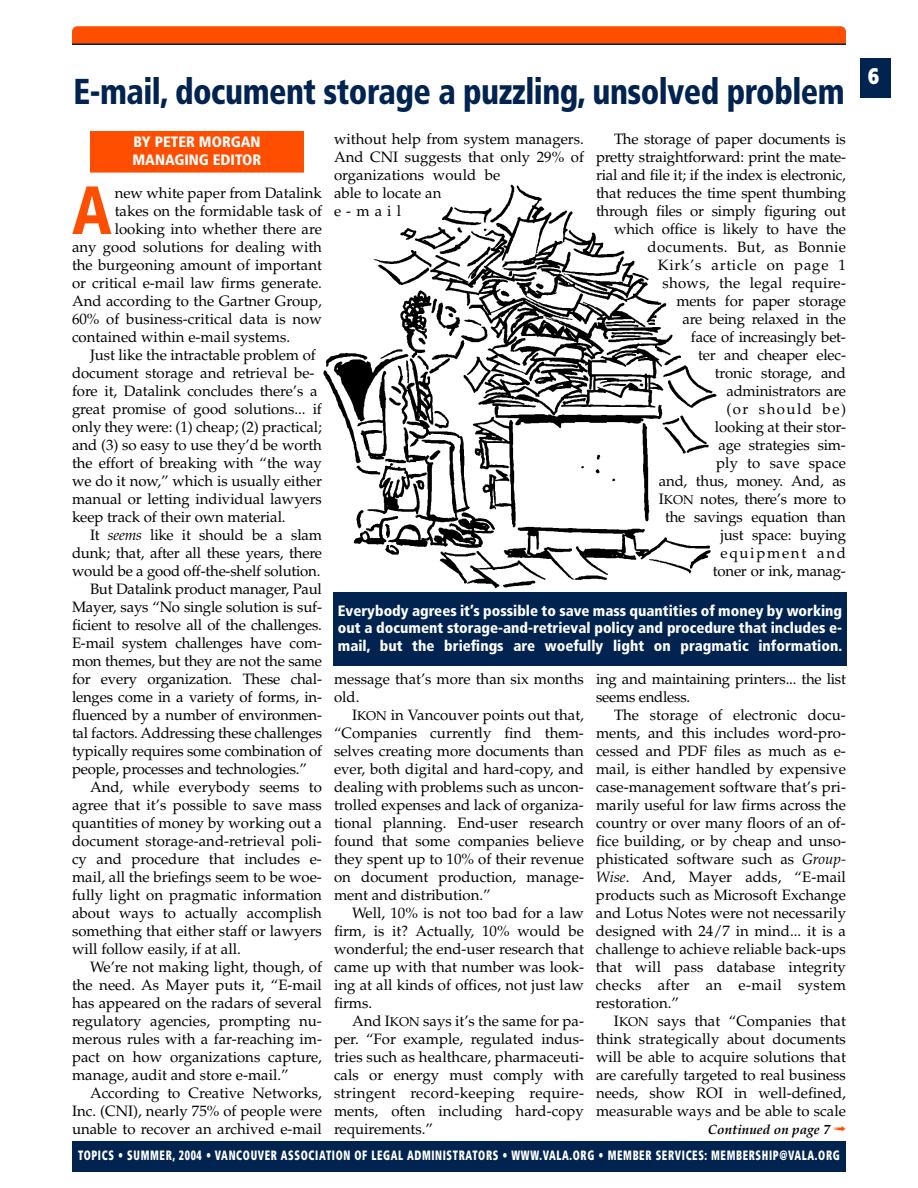
<style>
.page{position:relative;width:918px;height:1188px;background:#fff}
.page>*{position:absolute;margin:0;border:0;box-sizing:border-box;transform-origin:0 0}
.t1{font:900 condensed 68.1px "Frutiger";color:#ff4e00;scale:.9 1}
.t2{font:900 condensed 36px "Frutiger";letter-spacing:-.015em;color:#002350;scale:.9 1}
.t3{font:900 22.5px "Frutiger";color:#fff;scale:.71 1}
.t4{font:15px/18px "Palatino";color:#000;text-align:justify}
.t5{font:900 condensed 15px/17.7px "Frutiger";color:#fff}
.t6{font:900 condensed 13.5px "Frutiger";letter-spacing:.06em;color:#fff;scale:.75 1}
.t7{font:italic 700 13.5px "Palatino";color:#000}
.s1{font-size:12.75px}
.s2{font-style:italic}
.s3{color:#ff4e00}
</style>
<div class="page">
<div style="left:72px;top:26px;width:774px;height:11px;background:#ff4e00;border-radius:5px"></div>
<div style="left:90px;top:131px;width:214px;height:24px;background:#ff4e00"></div>
<div style="left:90px;top:149px;width:214px;height:24px;background:#ff4e00"></div>
<div style="left:72px;top:1142px;width:774px;height:30px;background:#002350"></div>
<div style="left:72px;top:33px;width:774px;height:11px;background:#ff4e00"></div>
<hr style="left:72px;top:44px;width:774px;height:1px;background:#002350">
<div style="left:851px;top:58px;width:40px;height:40px;background:#002350"></div>
<div style="left:72px;top:58px;width:787px;height:73px;background:#fff"></div>
<div style="left:333px;top:592px;width:514px;height:74px;background:#002350"></div>
<img style="left:323px;top:184px;width:394px;height:405px">
<h2 class="t2" style="left:74px;top:77px;width:859px">E-mail, document storage a puzzling, unsolved problem</h2>
<p class="t4" style="left:596px;top:132px;width:252px;text-align:right">The storage of paper documents is pretty straightforward: print the mate&shy;rial and file it; if the index is electronic, that reduces the time spent thumbing through files or simply figuring out which office is likely to have the documents. But, as Bonnie<br>Kirk’s article on page 1<br>shows, the legal require-<br>ments for paper storage<br>are being relaxed in the<br>face of increasingly bet-<br>ter and cheaper elec-<br>tronic storage, and<br>administrators are<br>(or should be)<br>looking at their stor-<br>age strategies sim-<br>ply to save space<br>and, thus, money. And, as<br>I<span class="s1">KON</span> notes, there’s more to<br>the savings equation than<br>just space: buying<br>equipment and<br>toner or ink, manag-</p>
<p class="t4" style="left:334px;top:132px;width:252px;text-align:left">without help from system managers.<br>And CNI suggests that only 29% of organizations would be<br>able to locate an<br>e-mail</p>
<p class="t5" style="left:133px;top:135px;width:130px">BY PETER MORGAN<br>MANAGING EDITOR</p>
<h1 class="t1" style="left:72px;top:183px;width:46px">A</h1>
<p class="t4" style="left:115px;top:186px;width:209px">new white paper from Datalink</p>
<p class="t4" style="left:115px;top:204px;width:209px">takes on the formidable task of</p>
<p class="t4" style="left:115px;top:222px;width:209px">looking into whether there are</p>
<p class="t4" style="left:72px;top:240px;width:252px">any good solutions for dealing with</p>
<p class="t4" style="left:72px;top:258px;width:251px">the burgeoning amount of important</p>
<p class="t4" style="left:72px;top:276px;width:251px">or critical e-mail law firms generate.</p>
<p class="t4" style="left:72px;top:294px;width:252px">And according to the Gartner Group,</p>
<p class="t4" style="left:72px;top:312px;width:252px">60% of business-critical data is now</p>
<p class="t4" style="left:72px;top:330px;width:220px">contained within e-mail systems.</p>
<p class="t4" style="left:90px;top:348px;width:227px">Just like the intractable problem of</p>
<p class="t4" style="left:72px;top:366px;width:244px">document storage and retrieval be-</p>
<p class="t4" style="left:72px;top:384px;width:247px">fore it, Datalink concludes there’s a</p>
<p class="t4" style="left:72px;top:402px;width:251px">great promise of good solutions... if</p>
<p class="t4" style="left:72px;top:420px;width:251px">only they were: (1) cheap; (2) practical;</p>
<p class="t4" style="left:72px;top:438px;width:251px">and (3) so easy to use they’d be worth</p>
<p class="t4" style="left:72px;top:456px;width:251px">the effort of breaking with “the way</p>
<p class="t4" style="left:72px;top:474px;width:251px">we do it now,” which is usually either</p>
<p class="t4" style="left:72px;top:492px;width:251px">manual or letting individual lawyers</p>
<p class="t4" style="left:72px;top:510px;width:215px">keep track of their own material.</p>
<p class="t4" style="left:90px;top:528px;width:234px">It <span class="s2">seems</span> like it should be a slam</p>
<p class="t4" style="left:72px;top:546px;width:252px">dunk; that, after all these years, there</p>
<p class="t4" style="left:72px;top:564px;width:250px">would be a good off-the-shelf solution.</p>
<p class="t4" style="left:90px;top:582px;width:234px">But Datalink product manager, Paul</p>
<p class="t4" style="left:72px;top:600px;width:252px">Mayer, says “No single solution is suf-</p>
<p class="t4" style="left:72px;top:618px;width:252px">ficient to resolve all of the challenges.</p>
<p class="t4" style="left:72px;top:636px;width:252px">E-mail system challenges have com-</p>
<p class="t4" style="left:72px;top:654px;width:252px">mon themes, but they are not the same</p>
<p class="t4" style="left:72px;top:672px;width:252px">for every organization. These chal-</p>
<p class="t4" style="left:72px;top:690px;width:252px">lenges come in a variety of forms, in-</p>
<p class="t4" style="left:72px;top:708px;width:252px">fluenced by a number of environmen-</p>
<p class="t4" style="left:72px;top:726px;width:252px">tal factors. Addressing these challenges</p>
<p class="t4" style="left:72px;top:744px;width:252px">typically requires some combination of</p>
<p class="t4" style="left:72px;top:762px;width:236px">people, processes and technologies.”</p>
<p class="t4" style="left:90px;top:780px;width:234px">And, while everybody seems to</p>
<p class="t4" style="left:72px;top:798px;width:252px">agree that it’s possible to save mass</p>
<p class="t4" style="left:72px;top:816px;width:252px">quantities of money by working out a</p>
<p class="t4" style="left:72px;top:834px;width:251px">document storage-and-retrieval poli-</p>
<p class="t4" style="left:72px;top:852px;width:251px">cy and procedure that includes e-</p>
<p class="t4" style="left:72px;top:870px;width:251px">mail, all the briefings seem to be woe-</p>
<p class="t4" style="left:72px;top:888px;width:251px">fully light on pragmatic information</p>
<p class="t4" style="left:72px;top:906px;width:252px">about ways to actually accomplish</p>
<p class="t4" style="left:72px;top:924px;width:251px">something that either staff or lawyers</p>
<p class="t4" style="left:72px;top:942px;width:170px">will follow easily, if at all.</p>
<p class="t4" style="left:90px;top:960px;width:234px">We’re not making light, though, of</p>
<p class="t4" style="left:72px;top:978px;width:252px">the need. As Mayer puts it, “E-mail</p>
<p class="t4" style="left:72px;top:996px;width:251px">has appeared on the radars of several</p>
<p class="t4" style="left:72px;top:1014px;width:251px">regulatory agencies, prompting nu-</p>
<p class="t4" style="left:72px;top:1032px;width:251px">merous rules with a far-reaching im-</p>
<p class="t4" style="left:72px;top:1050px;width:252px">pact on how organizations capture,</p>
<p class="t4" style="left:72px;top:1068px;width:218px">manage, audit and store e-mail.”</p>
<p class="t4" style="left:90px;top:1086px;width:234px">According to Creative Networks,</p>
<p class="t4" style="left:72px;top:1104px;width:252px">Inc. (CNI), nearly 75% of people were</p>
<p class="t4" style="left:72px;top:1122px;width:252px">unable to recover an archived e-mail</p>
<p class="t5" style="left:338px;top:603px;width:506px;text-align:justify">Everybody agrees it’s possible to save mass quantities of money by working out a document storage-and-retrieval policy and procedure that includes e&shy;mail, but the briefings are woefully light on pragmatic information.</p>
<p class="t4" style="left:596px;top:672px;width:251px">ing and maintaining printers... the list seems endless.</p>
<p class="t4" style="left:596px;top:708px;width:252px;text-indent:18px">The storage of electronic docu&shy;ments, and this includes word-pro&shy;cessed and PDF files as much as e&shy;mail, is either handled by expensive case-management software that’s pri&shy;marily useful for law firms across the country or over many floors of an of&shy;fice building, or by cheap and unso&shy;phisticated software such as <span class="s2">Group-Wise</span>. And, Mayer adds, “E-mail products such as Microsoft Exchange and Lotus Notes were not necessarily designed with 24/7 in mind... it is a challenge to achieve reliable back-ups that will pass database integrity checks after an e-mail system restoration.”</p>
<p class="t4" style="left:596px;top:1014px;width:252px;text-indent:18px">I<span class="s1">KON</span> says that “Companies that think strategically about documents will be able to acquire solutions that are carefully targeted to real business needs, show ROI in well-defined, measurable ways and be able to scale</p>
<p class="t6" style="left:78px;top:1150px;width:1017px">TOPICS • SUMMER, 2004 • VANCOUVER ASSOCIATION OF LEGAL ADMINISTRATORS • WWW.VALA.ORG • MEMBER SERVICES: MEMBERSHIP@VALA.ORG</p>
<p class="t4" style="left:334px;top:672px;width:252px">message that’s more than six months old.</p>
<p class="t4" style="left:334px;top:708px;width:252px;text-indent:18px">I<span class="s1">KON</span> in Vancouver points out that, “Companies currently find them&shy;selves creating more documents than ever, both digital and hard-copy, and dealing with problems such as uncon&shy;trolled expenses and lack of organiza&shy;tional planning. End-user research found that some companies believe they spent up to 10% of their revenue on document production, manage&shy;ment and distribution.”</p>
<p class="t4" style="left:334px;top:906px;width:252px;text-indent:18px">Well, 10% is not too bad for a law firm, is it? Actually, 10% would be wonderful; the end-user research that came up with that number was look&shy;ing at all kinds of offices, not just law firms.</p>
<p class="t4" style="left:334px;top:1014px;width:252px;text-indent:18px">And I<span class="s1">KON</span> says it’s the same for pa&shy;per. “For example, regulated indus&shy;tries such as healthcare, pharmaceuti&shy;cals or energy must comply with stringent record-keeping require&shy;ments, often including hard-copy requirements.”</p>
<p class="t7" style="left:708px;top:1124px;width:140px">Continued on page 7 <span class="s3">➟</span></p>
<h3 class="t3" style="left:868px;top:67px;width:17px">6</h3>
</div>
